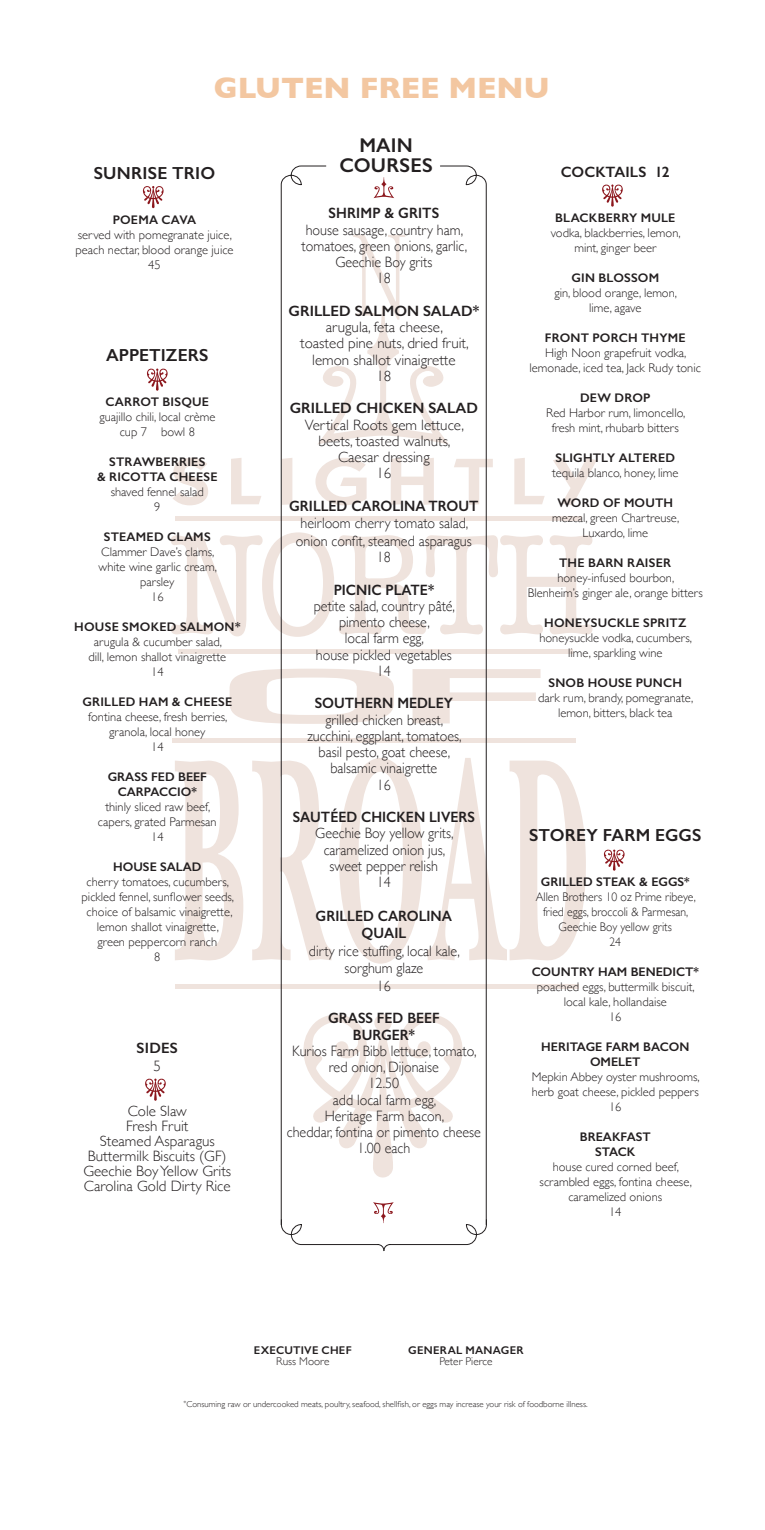
<style>
.page{position:relative;width:765px;height:1530px;background:#fff}
.page>*{position:absolute;margin:0;border:0;box-sizing:border-box;transform-origin:0 0}
.t1{font:700 30px "Gill Sans";color:#f3c7a1}
.t2{font:600 20px/20px "Gill Sans";letter-spacing:.005em;color:#231f20;text-align:center}
.t3{font:600 17.5px "Gill Sans";letter-spacing:.005em;color:#231f20}
.t4{font:300 15px/16.2px "Gill Sans";color:#231f20;text-align:center;scale:.94 1}
.t5{font:300 15px/16.2px "Gill Sans";color:#231f20;text-align:center}
.t6{font:600 15px/17.5px "Gill Sans";color:#231f20;text-align:center;scale:.94 1}
.t7{font:600 15px "Gill Sans";color:#231f20}
.t8{font:300 12.5px/15px "Gill Sans";color:#231f20;text-align:center}
.t9{font:600 12.5px/15px "Gill Sans";letter-spacing:.01em;color:#231f20;text-align:center}
.t10{font:300 12.5px/15px "Gill Sans";color:#231f20;text-align:center;scale:.94 1}
.t11{font:600 11.25px "Gill Sans";letter-spacing:.02em;color:#231f20}
.t12{font:300 11.25px "Gill Sans";color:#231f20}
.t13{font:300 8.75px "Gill Sans";color:#231f20}
</style>
<div class="page">
<svg style="left:326px;top:1014px;width:114px;height:164px"></svg>
<svg style="left:175px;top:761px;width:68px;height:200px"></svg>
<svg style="left:252px;top:761px;width:79px;height:199px"></svg>
<svg style="left:339px;top:758px;width:83px;height:206px"></svg>
<svg style="left:428px;top:760px;width:158px;height:201px"></svg>
<svg style="left:230px;top:669px;width:164px;height:55px"></svg>
<svg style="left:413px;top:669px;width:128px;height:54px"></svg>
<svg style="left:171px;top:532px;width:421px;height:105px"></svg>
<svg style="left:326px;top:235px;width:114px;height:208px"></svg>
<svg style="left:173px;top:458px;width:35px;height:47px"></svg>
<svg style="left:231px;top:458px;width:30px;height:46px"></svg>
<svg style="left:326px;top:458px;width:41px;height:47px"></svg>
<svg style="left:391px;top:458px;width:43px;height:47px"></svg>
<svg style="left:487px;top:459px;width:6px;height:8px"></svg>
<svg style="left:514px;top:458px;width:31px;height:46px"></svg>
<svg style="left:553px;top:458px;width:44px;height:47px"></svg>
<hr style="left:172px;top:738px;width:404px;height:4px;background:#efe3dd">
<hr style="left:178px;top:650px;width:395px;height:4px;background:#efe3dd">
<hr style="left:175px;top:517px;width:406px;height:4px;background:#efe3dd">
<hr style="left:175px;top:985px;width:404px;height:4px;background:#efe3dd">
<svg style="left:281px;top:166px;width:45px;height:1036px"></svg>
<svg style="left:440px;top:166px;width:47px;height:1036px"></svg>
<svg style="left:374px;top:177px;width:20px;height:21px"></svg>
<svg style="left:602px;top:184px;width:21px;height:23px"></svg>
<svg style="left:603px;top:849px;width:22px;height:22px"></svg>
<svg style="left:145px;top:1078px;width:21px;height:23px"></svg>
<svg style="left:147px;top:368px;width:21px;height:23px"></svg>
<svg style="left:142px;top:186px;width:22px;height:22px"></svg>
<svg style="left:281px;top:1202px;width:206px;height:49px"></svg>
<h1 class="t1" style="left:214px;top:64px;width:337px">GLUTEN FREE MENU</h1>
<h3 class="t3" style="left:94px;top:162px;width:123px">SUNRISE TRIO</h3>
<p class="t9" style="left:113px;top:212px;width:85px">POEMA CAVA</p>
<p class="t8" style="left:75px;top:226px;width:160px">served with pomegranate juice, peach nectar, blood orange juice<br>45</p>
<h3 class="t3" style="left:106px;top:345px;width:104px">APPETIZERS</h3>
<p class="t9" style="left:106px;top:395px;width:105px">CARROT BISQUE</p>
<p class="t8" style="left:99px;top:409px;width:118px">guajillo chili, local crème cup 7 bowl 8</p>
<p class="t9" style="left:97px;top:455px;width:122px">STRAWBERRIES<br>&amp; RICOTTA CHEESE</p>
<p class="t8" style="left:111px;top:484px;width:95px">shaved fennel salad<br>9</p>
<p class="t9" style="left:104px;top:530px;width:108px">STEAMED CLAMS</p>
<p class="t8" style="left:99px;top:544px;width:120px">Clammer Dave’s clams, white wine garlic cream, parsley<br>16</p>
<p class="t9" style="left:74px;top:620px;width:168px">HOUSE SMOKED SALMON*</p>
<p class="t8" style="left:89px;top:634px;width:139px">arugula &amp; cucumber salad, dill, lemon shallot vinaigrette<br>14</p>
<p class="t9" style="left:82px;top:695px;width:151px">GRILLED HAM &amp; CHEESE</p>
<p class="t8" style="left:88px;top:709px;width:141px">fontina cheese, fresh berries, granola, local honey<br>14</p>
<p class="t9" style="left:108px;top:770px;width:101px">GRASS FED BEEF<br>CARPACCIO*</p>
<p class="t8" style="left:98px;top:799px;width:120px">thinly sliced raw beef, capers, grated Parmesan<br>14</p>
<p class="t9" style="left:113px;top:860px;width:90px">HOUSE SALAD</p>
<p class="t8" style="left:82px;top:874px;width:154px">cherry tomatoes, cucumbers, pickled fennel, sunflower seeds, choice of balsamic vinaigrette, lemon shallot vinaigrette, green peppercorn ranch<br>8</p>
<p class="t7" style="left:137px;top:1039px;width:43px">SIDES</p>
<p class="t5" style="left:154px;top:1057px;width:9px">5</p>
<p class="t5" style="left:83px;top:1103px;width:149px;line-height:15px">Cole Slaw<br>Fresh Fruit<br>Steamed Asparagus<br>Buttermilk Biscuits (GF)<br>Geechie Boy Yellow Grits<br>Carolina Gold Dirty Rice</p>
<h2 class="t2" style="left:340px;top:135px;width:95px">MAIN<br>COURSES</h2>
<p class="t6" style="left:328px;top:204px;width:119px">SHRIMP &amp; GRITS</p>
<p class="t4" style="left:302px;top:221px;width:178px">house sausage, country ham, tomatoes, green onions, garlic,<br>Geechie Boy grits<br>18</p>
<p class="t7" style="left:289px;top:302px;width:192px">GRILLED SALMON SALAD*</p>
<p class="t5" style="left:300px;top:318px;width:170px">arugula, feta cheese,<br>toasted pine nuts, dried fruit, lemon shallot vinaigrette<br>18</p>
<p class="t7" style="left:290px;top:399px;width:190px">GRILLED CHICKEN SALAD</p>
<p class="t5" style="left:305px;top:416px;width:161px">Vertical Roots gem lettuce, beets, toasted walnuts,<br>Caesar dressing<br>16</p>
<p class="t6" style="left:289px;top:497px;width:203px">GRILLED CAROLINA TROUT</p>
<p class="t4" style="left:296px;top:514px;width:189px;line-height:16.9px">heirloom cherry tomato salad, onion confit, steamed asparagus<br>18</p>
<p class="t6" style="left:334px;top:581px;width:108px">PICNIC PLATE*</p>
<p class="t4" style="left:314px;top:597px;width:152px">petite salad, country pâté, pimento cheese,<br>local farm egg,<br>house pickled vegetables<br>14</p>
<p class="t6" style="left:315px;top:694px;width:149px">SOUTHERN MEDLEY</p>
<p class="t4" style="left:307px;top:711px;width:166px">grilled chicken breast, zucchini, eggplant, tomatoes, basil pesto, goat cheese, balsamic vinaigrette<br>16</p>
<p class="t6" style="left:293px;top:808px;width:195px">SAUTÉED CHICKEN LIVERS</p>
<p class="t4" style="left:315px;top:825px;width:149px">Geechie Boy yellow grits, caramelized onion jus, sweet pepper relish<br>14</p>
<p class="t6" style="left:316px;top:907px;width:147px">GRILLED CAROLINA<br>QUAIL</p>
<p class="t4" style="left:309px;top:941px;width:162px;line-height:17.5px">dirty rice stuffing, local kale, sorghum glaze<br>16</p>
<p class="t6" style="left:328px;top:1010px;width:120px;line-height:16.2px">GRASS FED BEEF<br>BURGER*</p>
<p class="t4" style="left:287px;top:1042px;width:208px">Kurios Farm Bibb lettuce, tomato, red onion, Dijonaise<br>12.50<br>add local farm egg,<br>Heritage Farm bacon,<br>cheddar, fontina or pimento cheese<br>1.00 each</p>
<p class="t7" style="left:561px;top:163px;width:110px">COCKTAILS 12</p>
<p class="t9" style="left:555px;top:210px;width:122px">BLACKBERRY MULE</p>
<p class="t8" style="left:551px;top:225px;width:131px">vodka, blackberries, lemon, mint, ginger beer</p>
<p class="t9" style="left:571px;top:270px;width:89px">GIN BLOSSOM</p>
<p class="t8" style="left:554px;top:285px;width:124px">gin, blood orange, lemon, lime, agave</p>
<p class="t9" style="left:545px;top:330px;width:142px">FRONT PORCH THYME</p>
<p class="t8" style="left:530px;top:345px;width:173px">High Noon grapefruit vodka, lemonade, iced tea, Jack Rudy tonic</p>
<p class="t9" style="left:580px;top:390px;width:72px">DEW DROP</p>
<p class="t8" style="left:546px;top:405px;width:141px">Red Harbor rum, limoncello, fresh mint, rhubarb bitters</p>
<p class="t9" style="left:555px;top:450px;width:121px">SLIGHTLY ALTERED</p>
<p class="t8" style="left:552px;top:465px;width:128px">tequila blanco, honey, lime</p>
<p class="t9" style="left:557px;top:495px;width:117px">WORD OF MOUTH</p>
<p class="t8" style="left:552px;top:510px;width:129px">mezcal, green Chartreuse,<br>Luxardo, lime</p>
<p class="t9" style="left:559px;top:555px;width:114px">THE BARN RAISER</p>
<p class="t8" style="left:528px;top:570px;width:177px">honey-infused bourbon,<br>Blenheim’s ginger ale, orange bitters</p>
<p class="t9" style="left:544px;top:615px;width:144px">HONEYSUCKLE SPRITZ</p>
<p class="t8" style="left:539px;top:630px;width:154px">honeysuckle vodka, cucumbers, lime, sparkling wine</p>
<p class="t9" style="left:548px;top:675px;width:135px">SNOB HOUSE PUNCH</p>
<p class="t8" style="left:538px;top:690px;width:157px">dark rum, brandy, pomegranate, lemon, bitters, black tea</p>
<h3 class="t3" style="left:529px;top:824px;width:174px">STOREY FARM EGGS</h3>
<p class="t9" style="left:541px;top:874px;width:150px">GRILLED STEAK &amp; EGGS*</p>
<p class="t10" style="left:536px;top:889px;width:172px">Allen Brothers 10 oz Prime ribeye, fried eggs, broccoli &amp; Parmesan,<br>Geechie Boy yellow grits<br>24</p>
<p class="t9" style="left:532px;top:964px;width:169px">COUNTRY HAM BENEDICT*</p>
<p class="t8" style="left:537px;top:979px;width:159px">poached eggs, buttermilk biscuit, local kale, hollandaise<br>16</p>
<p class="t9" style="left:541px;top:1039px;width:150px">HERITAGE FARM BACON<br>OMELET</p>
<p class="t8" style="left:532px;top:1069px;width:170px">Mepkin Abbey oyster mushrooms, herb goat cheese, pickled peppers<br>16</p>
<p class="t9" style="left:580px;top:1129px;width:72px">BREAKFAST<br>STACK</p>
<p class="t8" style="left:540px;top:1159px;width:154px">house cured corned beef, scrambled eggs, fontina cheese, caramelized onions<br>14</p>
<p class="t11" style="left:254px;top:1343px;width:99px">EXECUTIVE CHEF</p>
<p class="t12" style="left:276px;top:1352px;width:55px">Russ Moore</p>
<p class="t11" style="left:408px;top:1343px;width:117px">GENERAL MANAGER</p>
<p class="t12" style="left:439px;top:1352px;width:55px">Peter Pierce</p>
<p class="t13" style="left:184px;top:1397px;width:406px"><sup>*</sup>Consuming raw or undercooked meats, poultry, seafood, shellfish, or eggs may increase your risk of foodborne illness.</p>
</div>
